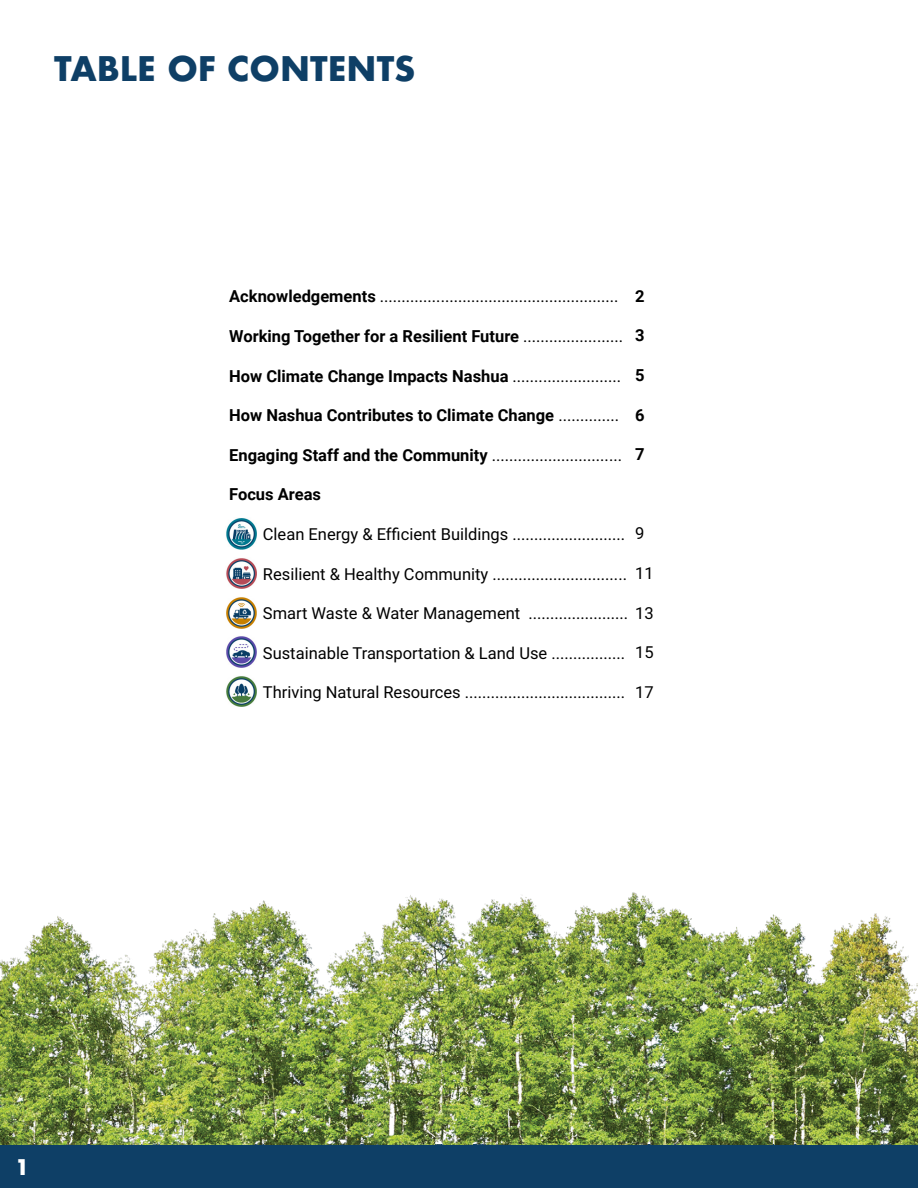
<style>
.page{position:relative;width:918px;height:1188px;background:#fff}
.page>*{position:absolute;margin:0;border:0;box-sizing:border-box;transform-origin:0 0}
.t1{font:700 33px "Futura";color:#0e3f66}
.t2{font:700 21px "Futura";color:#fff}
.t3{font:16.5px "Roboto";color:#000}
.t4{font:700 16.5px "Roboto";color:#000}
.s1{font-weight:700}
.s2{font-weight:400}
</style>
<div class="page">
<div style="left:0;top:1145px;width:918px;height:43px;background:#0e3f66"></div>
<img style="left:0;top:892px;width:918px;height:253px">
<img style="left:226px;top:518px;width:31px;height:32px">
<img style="left:226px;top:676px;width:31px;height:31px">
<img style="left:226px;top:597px;width:31px;height:32px">
<img style="left:226px;top:636px;width:31px;height:32px">
<img style="left:226px;top:558px;width:31px;height:31px">
<h1 class="t1" style="left:54px;top:45px;width:363px">TABLE OF CONTENTS</h1>
<p class="t4" style="left:635px;top:284px;width:11px">2</p>
<p class="t4" style="left:635px;top:324px;width:11px">3</p>
<p class="t4" style="left:635px;top:364px;width:11px">5</p>
<p class="t4" style="left:635px;top:403px;width:11px">6</p>
<p class="t4" style="left:635px;top:443px;width:11px">7</p>
<p class="t3" style="left:229px;top:285px;width:391px"><span class="s1">Acknowledgements</span> .......................................................</p>
<p class="t4" style="left:229px;top:325px;width:395px">Working Together for a Resilient Future <span class="s2">.......................</span></p>
<p class="t4" style="left:229px;top:364px;width:393px">How Climate Change Impacts Nashua <span class="s2">.........................</span></p>
<p class="t4" style="left:229px;top:404px;width:391px">How Nashua Contributes to Climate Change <span class="s2">..............</span></p>
<p class="t3" style="left:229px;top:443px;width:394px"><span class="s1">Engaging Staff and the Community</span> ..............................</p>
<p class="t4" style="left:229px;top:483px;width:93px">Focus Areas</p>
<p class="t3" style="left:263px;top:523px;width:364px">Clean Energy &amp; Efficient Buildings ..........................</p>
<p class="t3" style="left:263px;top:562px;width:366px">Resilient &amp; Healthy Community ...............................</p>
<p class="t3" style="left:263px;top:602px;width:392px">Smart Waste &amp; Water Management ....................... 13</p>
<p class="t3" style="left:263px;top:641px;width:364px">Sustainable Transportation &amp; Land Use .................</p>
<p class="t3" style="left:263px;top:681px;width:364px">Thriving Natural Resources .....................................</p>
<p class="t3" style="left:635px;top:522px;width:11px">9</p>
<p class="t3" style="left:635px;top:562px;width:20px">11</p>
<p class="t3" style="left:635px;top:641px;width:20px">15</p>
<p class="t3" style="left:635px;top:680px;width:20px">17</p>
<p class="t2" style="left:15px;top:1152px;width:16px">1</p>
</div>
